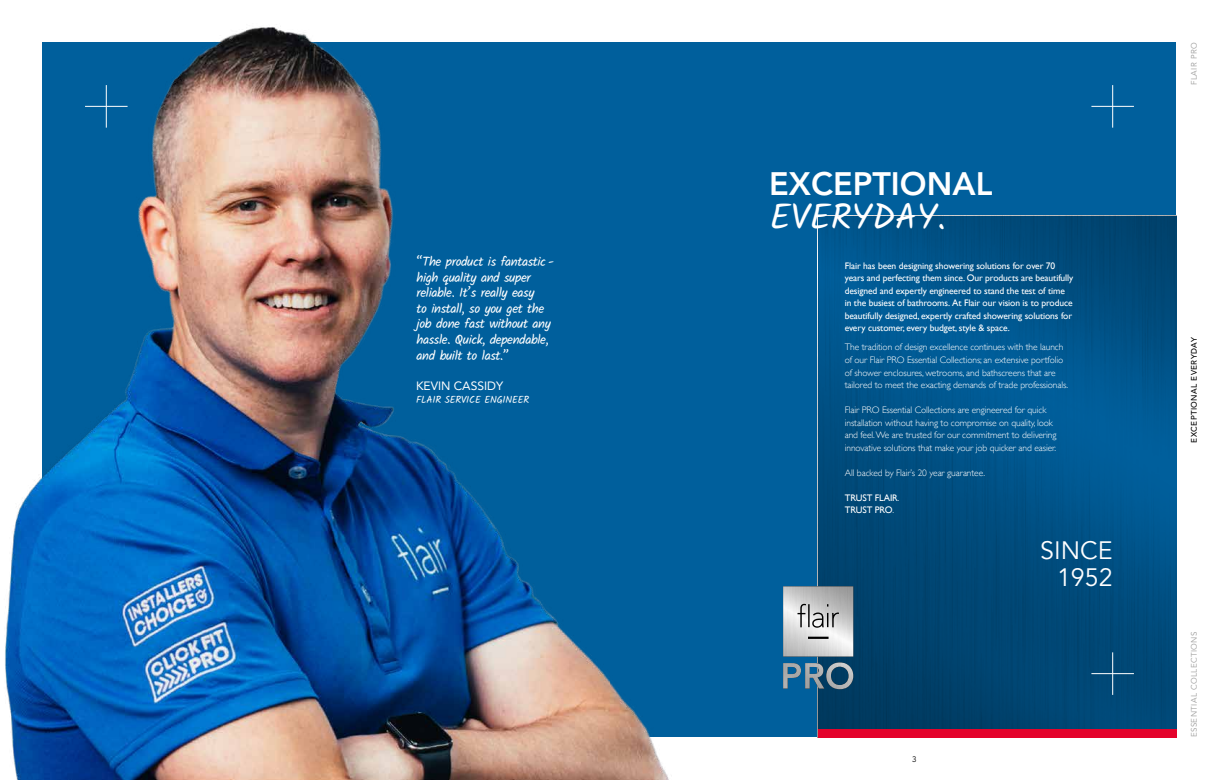
<style>
.page{position:relative;width:1219px;height:780px;background:#fff}
.page>*{position:absolute;margin:0;border:0;box-sizing:border-box;transform-origin:0 0}
.t1{font:35.8px "Kalam";color:#fff}
.t2{font:800 32.2px "Avenir LT Std";color:#fff}
.t3{font:25px/27.5px "Avenir LT Std";color:#fff;text-align:right}
.t4{font:13px/15.6px "Kalam";letter-spacing:-.03em;color:#fff}
.t5{font:12px "Avenir LT Std";color:#fff}
.t6{font:10px "Kalam";letter-spacing:-.02em;color:#fff}
.t7{font:300 9.5px/12.5px "Gill Sans";letter-spacing:-.01em;color:#fff}
.t8{font:9.5px/12.5px "Gill Sans";letter-spacing:-.01em;color:#fff}
.t9{font:8px "Avenir LT Std";letter-spacing:.05em;color:#9d9d9c}
.t10{font:500 8px "Avenir LT Std";letter-spacing:.05em;color:#000}
.t11{font:8px "Avenir LT Std";color:#000}
.s1{font-weight:300}
</style>
<div class="page">
<div style="left:43px;top:43px;width:1133px;height:694px;background:#005f9c"></div>
<svg style="left:818px;top:215px;width:358px;height:514px"></svg>
<img style="left:5px;top:27px;width:690px;height:753px">
<div style="left:818px;top:729px;width:358px;height:8px;background:#e4032b"></div>
<svg style="left:783px;top:586px;width:70px;height:103px;background:#9caab3"></svg>
<hr style="left:106px;top:85px;width:1px;height:43px;background:#fff">
<hr style="left:85px;top:106px;width:43px;height:1px;background:#fff">
<hr style="left:1112px;top:85px;width:1px;height:43px;background:#fff">
<hr style="left:1091px;top:106px;width:43px;height:1px;background:#fff">
<hr style="left:1112px;top:652px;width:1px;height:42px;background:#fff">
<hr style="left:1091px;top:673px;width:43px;height:1px;background:#fff">
<h3 class="t4" style="left:416px;top:254px;width:139px">“The product is fantastic - high quality and super reliable. It’s really easy<br>to install, so you get the job done fast without any hassle. Quick, dependable, and built to last.”</h3>
<p class="t5" style="left:416px;top:378px;width:89px">KEVIN CASSIDY</p>
<p class="t6" style="left:416px;top:393px;width:114px">FLAIR SERVICE ENGINEER</p>
<h2 class="t2" style="left:769px;top:164px;width:225px">EXCEPTIONAL</h2>
<h1 class="t1" style="left:770px;top:192px;width:178px">EVERYDAY.</h1>
<p class="t8" style="left:845px;top:259px;width:230px">Flair has been designing showering solutions for over 70 years and perfecting them since. Our products are beautifully designed and expertly engineered to stand the test of time in the busiest of bathrooms. At Flair our vision is to produce beautifully designed, expertly crafted showering solutions for every customer, every budget, style &amp; space.</p>
<p class="t7" style="left:845px;top:340px;width:225px">The tradition of design excellence continues with the launch of our Flair PRO Essential Collections; an extensive portfolio of shower enclosures, wetrooms, and bathscreens that are tailored to meet the exacting demands of trade professionals.</p>
<p class="t7" style="left:845px;top:403px;width:213px">Flair PRO Essential Collections are engineered for quick installation without having to compromise on quality, look and feel. We are trusted for our commitment to delivering innovative solutions that make your job quicker and easier.</p>
<p class="t7" style="left:845px;top:465px;width:142px">All backed by Flair’s 20 year guarantee.</p>
<p class="t8" style="left:845px;top:491px;width:56px">TRUST FLAIR<span class="s1">.<br></span>TRUST PRO<span class="s1">.</span></p>
<p class="t11" style="left:912px;top:754px;width:6px">3</p>
<h3 class="t3" style="left:1040px;top:537px;width:74px">SINCE<br>1952</h3>
<p class="t9" style="left:1189px;top:85px;width:44px;rotate:-90deg">FLAIR PRO</p>
<p class="t10" style="left:1189px;top:442px;width:107px;rotate:-90deg">EXCEPTIONAL EVERYDAY</p>
<p class="t9" style="left:1189px;top:737px;width:107px;rotate:-90deg">ESSENTIAL COLLECTIONS</p>
</div>
